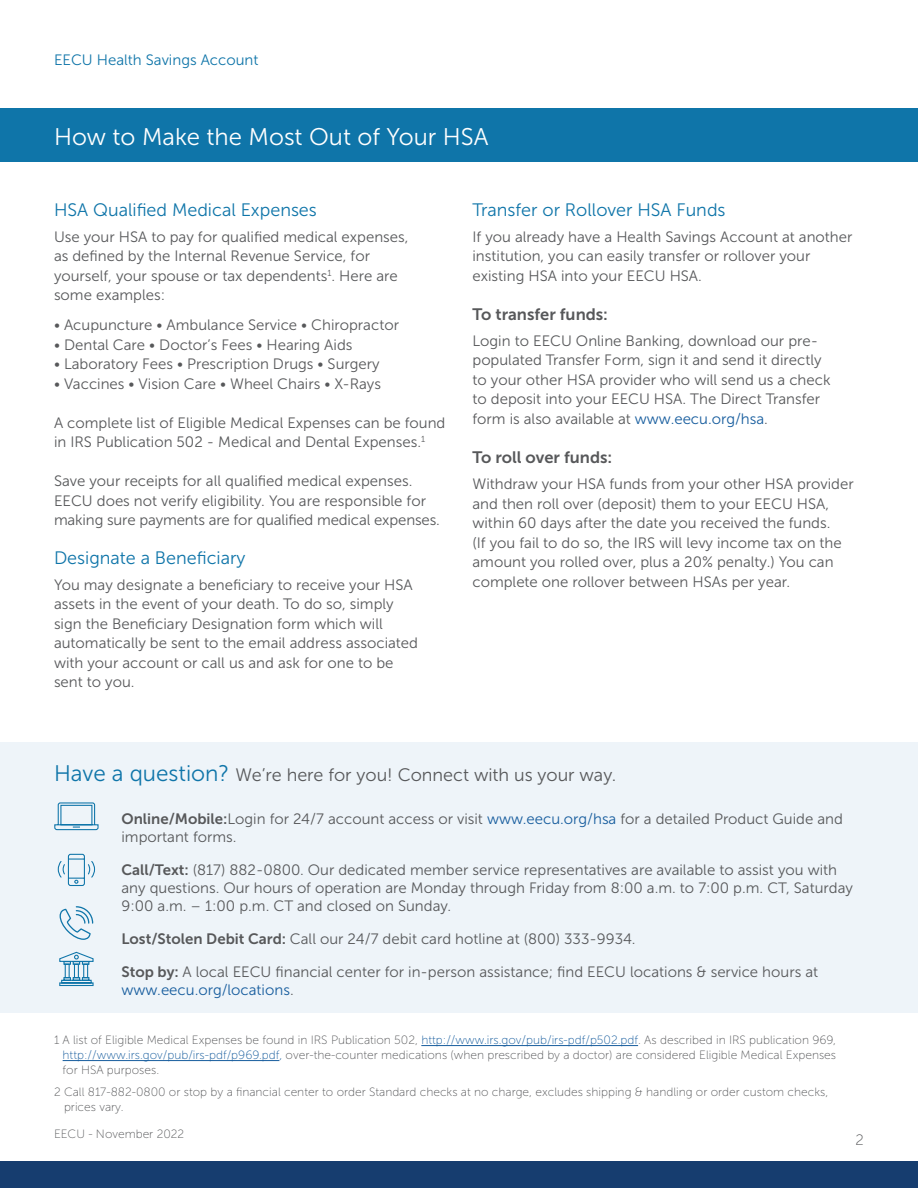
<style>
.page{position:relative;width:918px;height:1188px;background:#fff}
.page>*{position:absolute;margin:0;border:0;box-sizing:border-box;transform-origin:0 0}
.t1{font:24px "Museo Sans 300";color:#fff}
.t2{font:18px "Museo Sans 300";color:#0f75a9}
.t3{font:18px "Museo Sans 300";color:#57585a}
.t4{font:16.5px "Museo Sans 700";color:#57585a}
.t5{font:15px/19.5px "Museo Sans 300";color:#57585a}
.t6{font:15px "Museo Sans 300";color:#0f75a9}
.t7{font:15px "Museo Sans 100";color:#57585a}
.t8{font:12px/15px "Museo Sans 100";color:#57585a;text-align:justify}
.s1{color:#175d9e}
.s2{font-size:22.5px;color:#0f75a9}
.s3{font-family:"Museo Sans 700"}
</style>
<div class="page">
<div style="left:0;top:742px;width:918px;height:270px;background:#eef4f9"></div>
<div style="left:0;top:108px;width:918px;height:54px;background:#0f75a9"></div>
<svg style="left:54px;top:802px;width:45px;height:29px"></svg>
<svg style="left:57px;top:853px;width:39px;height:33px"></svg>
<svg style="left:59px;top:951px;width:35px;height:36px"></svg>
<svg style="left:60px;top:906px;width:33px;height:34px"></svg>
<hr style="left:421px;top:1045px;width:217px;height:1px;background:#175d9e">
<hr style="left:63px;top:1060px;width:216px;height:1px;background:#175d9e">
<div style="left:0;top:1161px;width:918px;height:27px;background:#163d6f"></div>
<p class="t6" style="left:54px;top:52px;width:206px">EECU Health Savings Account</p>
<h1 class="t1" style="left:54px;top:124px;width:436px">How to Make the Most Out of Your HSA</h1>
<p class="t2" style="left:54px;top:200px;width:264px">HSA Qualified Medical Expenses</p>
<p class="t5" style="left:54px;top:227px;width:356px">Use your HSA to pay for qualified medical expenses, as defined by the Internal Revenue Service, for yourself, your spouse or tax dependents<sup>1</sup>. Here are some examples:</p>
<p class="t5" style="left:54px;top:315px;width:347px">• Acupuncture • Ambulance Service • Chiropractor</p>
<p class="t5" style="left:54px;top:335px;width:300px">• Dental Care • Doctor’s Fees • Hearing Aids</p>
<p class="t5" style="left:54px;top:354px;width:327px">• Laboratory Fees • Prescription Drugs • Surgery</p>
<p class="t5" style="left:54px;top:374px;width:329px">• Vaccines • Vision Care • Wheel Chairs • X-Rays</p>
<p class="t5" style="left:54px;top:413px;width:393px">A complete list of Eligible Medical Expenses can be found in IRS Publication 502 - Medical and Dental Expenses.<sup>1</sup></p>
<p class="t5" style="left:54px;top:471px;width:387px">Save your receipts for all qualified medical expenses.<br>EECU does not verify eligibility. You are responsible for making sure payments are for qualified medical expenses.</p>
<p class="t2" style="left:54px;top:548px;width:193px">Designate a Beneficiary</p>
<p class="t5" style="left:54px;top:575px;width:366px">You may designate a beneficiary to receive your HSA assets in the event of your death. To do so, simply sign the Beneficiary Designation form which will automatically be sent to the email address associated with your account or call us and ask for one to be sent to you.</p>
<p class="t2" style="left:472px;top:200px;width:255px">Transfer or Rollover HSA Funds</p>
<p class="t5" style="left:472px;top:227px;width:381px">If you already have a Health Savings Account at another institution, you can easily transfer or rollover your existing HSA into your EECU HSA.</p>
<p class="t4" style="left:472px;top:305px;width:137px">To transfer funds:</p>
<p class="t5" style="left:472px;top:331px;width:360px">Login to EECU Online Banking, download our pre&shy;populated Transfer Form, sign it and send it directly to your other HSA provider who will send us a check to deposit into your EECU HSA. The Direct Transfer form is also available at <span class="s1">www.eecu.org/hsa</span>.</p>
<p class="t4" style="left:472px;top:448px;width:141px">To roll over funds:</p>
<p class="t5" style="left:472px;top:474px;width:383px">Withdraw your HSA funds from your other HSA provider and then roll over (deposit) them to your EECU HSA, within 60 days after the date you received the funds.<br>(If you fail to do so, the IRS will levy income tax on the amount you rolled over, plus a 20% penalty.) You can complete one rollover between HSAs per year.</p>
<p class="t3" style="left:54px;top:765px;width:564px"><span class="s2">Have a question?</span> We’re here for you! Connect with us your way.</p>
<p class="t5" style="left:122px;top:810px;width:723px;line-height:18px"><span class="s3">Online/Mobile:</span>Login for 24/7 account access or visit <span class="s1">www.eecu.org/hsa</span> for a detailed Product Guide and important forms.</p>
<p class="t5" style="left:122px;top:861px;width:733px;line-height:18px"><span class="s3">Call/Text:</span> (817) 882-0800. Our dedicated member service representatives are available to assist you with any questions. Our hours of operation are Monday through Friday from 8:00 a.m. to 7:00 p.m. CT, Saturday<br>9:00 a.m. – 1:00 p.m. CT and closed on Sunday.</p>
<p class="t5" style="left:122px;top:929px;width:515px"><span class="s3">Lost/Stolen Debit Card:</span> Call our 24/7 debit card hotline at (800) 333-9934.</p>
<p class="t5" style="left:122px;top:963px;width:698px;line-height:18px"><span class="s3">Stop by:</span> A local EECU financial center for in-person assistance; find EECU locations &amp; service hours at <span class="s1">www.eecu.org/locations</span>.</p>
<p class="t8" style="left:63px;top:1033px;width:775px;text-indent:-9px">1 A list of Eligible Medical Expenses be found in IRS Publication 502, <span class="s1">http://www.irs.gov/pub/irs-pdf/p502.pdf</span>. As described in IRS publication 969, <span class="s1">http://www.irs.gov/pub/irs-pdf/p969.pdf,</span> over-the-counter medications (when prescribed by a doctor) are considered Eligible Medical Expenses for HSA purposes.</p>
<p class="t8" style="left:64px;top:1085px;width:766px;text-indent:-10px">2 Call 817-882-0800 or stop by a financial center to order Standard checks at no charge, excludes shipping &amp; handling or order custom checks, prices vary.</p>
<p class="t8" style="left:54px;top:1127px;width:132px">EECU - November 2022</p>
<p class="t7" style="left:856px;top:1132px;width:10px">2</p>
</div>
